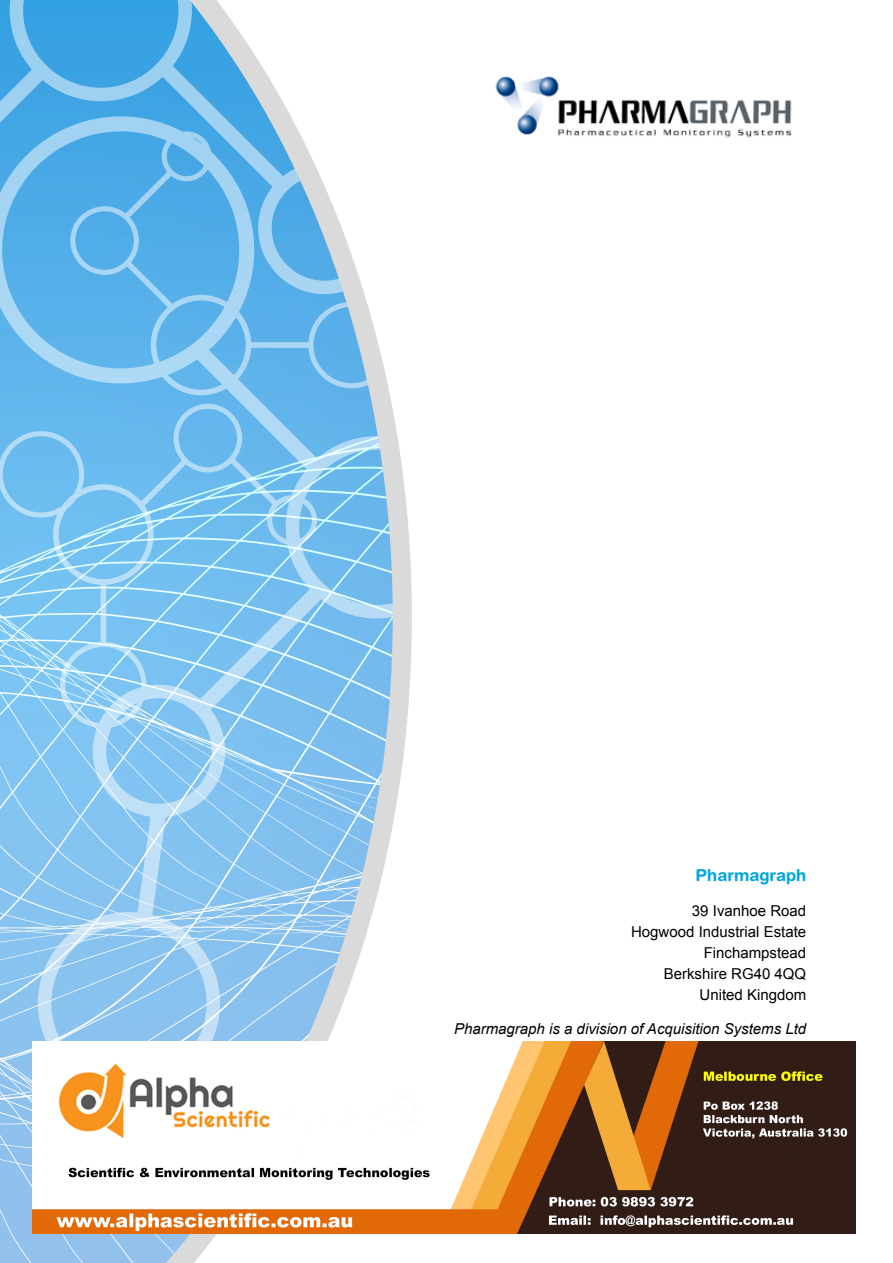
<style>
.page{position:relative;width:893px;height:1263px;background:#fff}
.page>*{position:absolute;margin:0;border:0;box-sizing:border-box;transform-origin:0 0}
.t1{font:700 16.5px "Helvetica Rounded";color:#00a6e1}
.t2{font:15px/21px "Arial";color:#000;text-align:right}
.t3{font:italic 15px "Arial";color:#000}
</style>
<div class="page">
<img style="left:495px;top:76px;width:297px;height:62px">
<svg style="left:0;top:0;width:412px;height:1263px;background:#90c9ef"></svg>
<img style="left:33px;top:1042px;width:823px;height:191px">
<p class="t1" style="left:696px;top:865px;width:112px">Pharmagraph</p>
<p class="t2" style="left:631px;top:900px;width:177px">39 Ivanhoe Road<br>Hogwood Industrial Estate<br>Finchampstead<br>Berkshire RG40 4QQ<br>United Kingdom</p>
<p class="t3" style="left:454px;top:1019px;width:354px">Pharmagraph is a division of Acquisition Systems Ltd</p>
</div>
